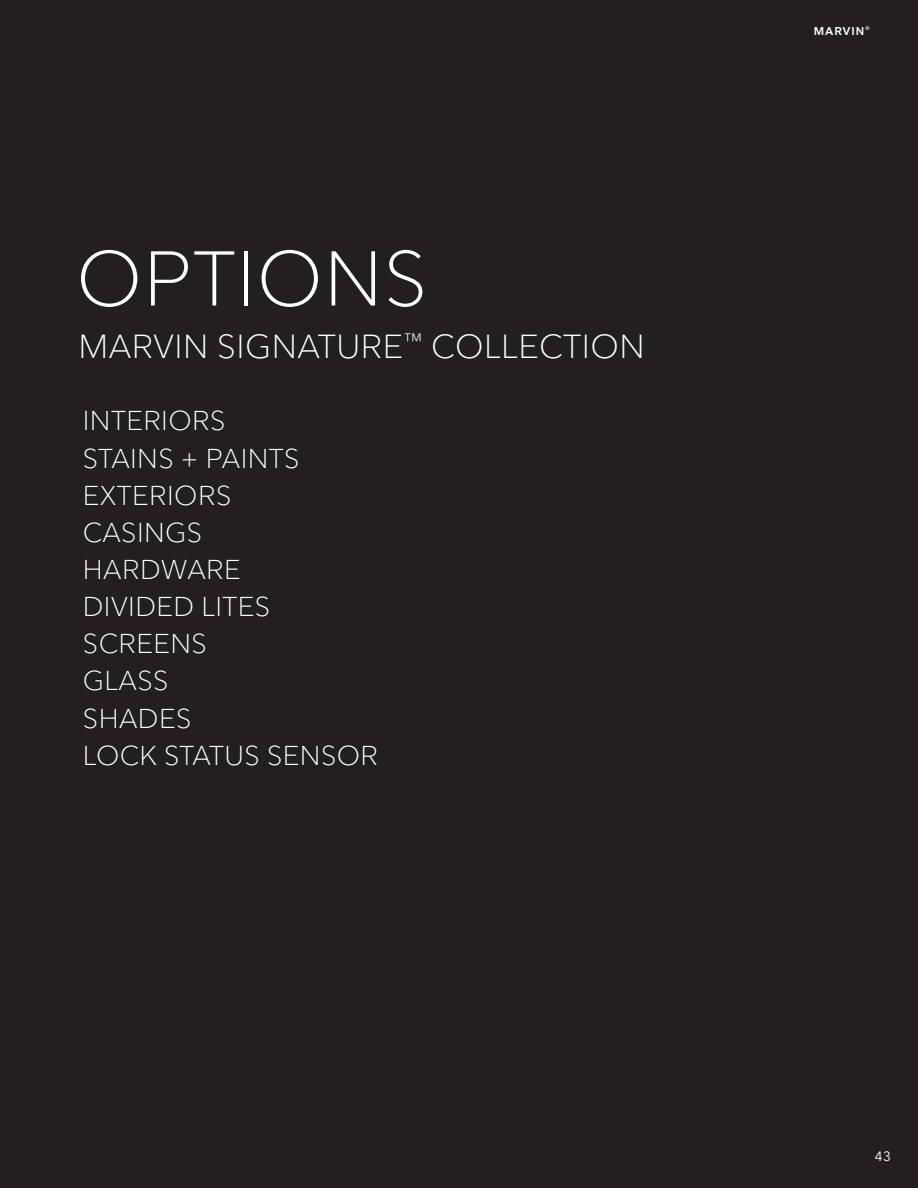
<style>
.page{position:relative;width:918px;height:1188px;background:#231f20}
.page>*{position:absolute;margin:0;border:0;box-sizing:border-box;transform-origin:0 0}
.t1{font:300 76.5px "Nationale";letter-spacing:.015em;color:#fff}
.t2{font:300 33px "Nationale";letter-spacing:.015em;color:#fff}
.t3{font:300 27px/37.2px "Nationale";letter-spacing:.015em;color:#fff}
.t4{font:13.5px "Nationale";color:#fff}
.t5{font:600 11.25px "Nationale";letter-spacing:.09em;color:#fff}
</style>
<div class="page">
<h1 class="t1" style="left:76px;top:230px;width:353px">OPTIONS</h1>
<p class="t2" style="left:78px;top:325px;width:568px">MARVIN SIGNATURE<sup>™</sup> COLLECTION</p>
<p class="t3" style="left:83px;top:402px;width:297px">INTERIORS<br>STAINS + PAINTS<br>EXTERIORS<br>CASINGS<br>HARDWARE<br>DIVIDED LITES<br>SCREENS<br>GLASS<br>SHADES<br>LOCK STATUS SENSOR</p>
<p class="t5" style="left:814px;top:24px;width:57px">MARVIN <sup>®</sup></p>
<p class="t4" style="left:875px;top:1148px;width:18px">43</p>
</div>
